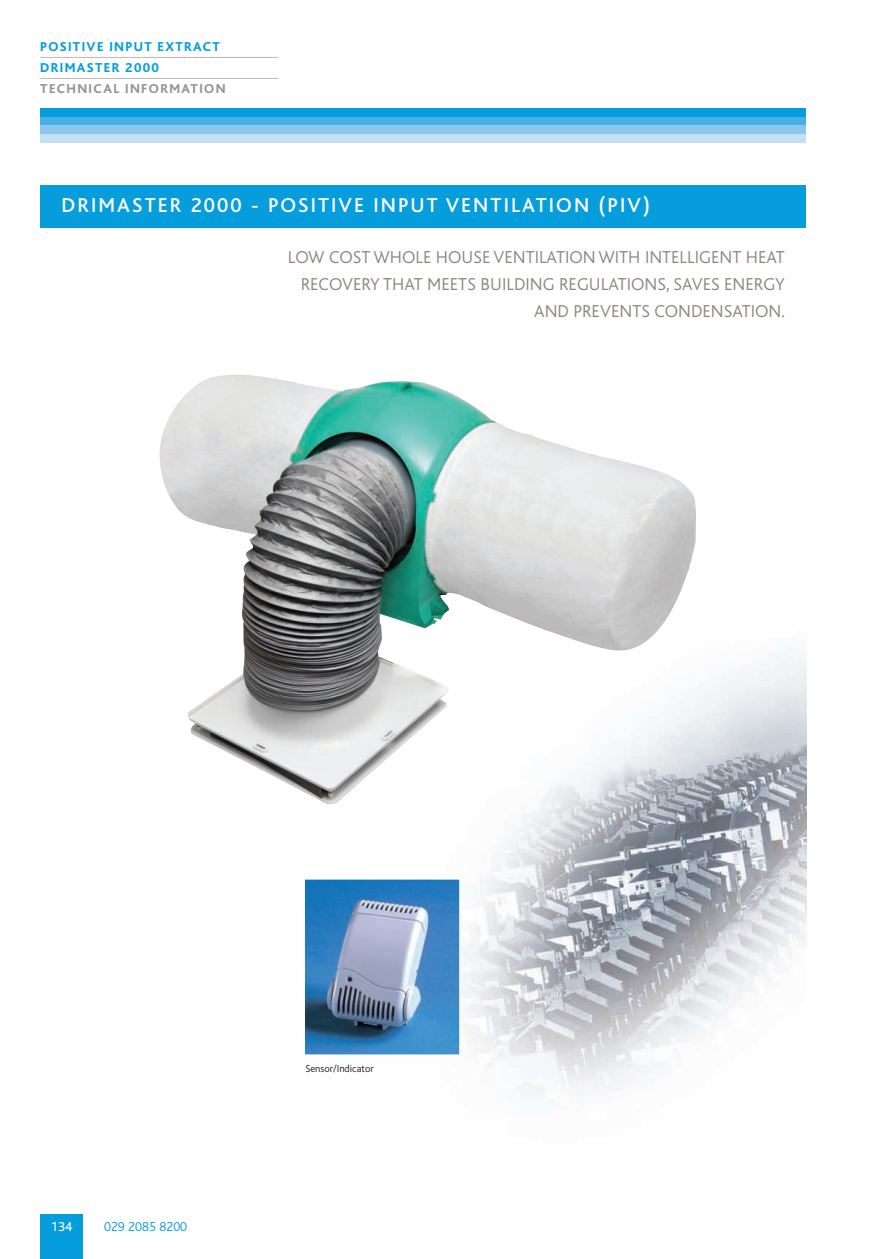
<style>
.page{position:relative;width:889px;height:1259px;background:#fff}
.page>*{position:absolute;margin:0;border:0;box-sizing:border-box;transform-origin:0 0}
.t1{font:500 21px "Bliss";letter-spacing:.1em;color:#fff}
.t2{font:300 18px/27px "Bliss";color:#8d8380;text-align:right}
.t3{font:800 13.5px/21px "Bliss";letter-spacing:.1em;color:#069ddc}
.t4{font:800 13.5px "Bliss";letter-spacing:.1em;color:#939598}
.t5{font:300 13.5px "Bliss";color:#069ddc}
.t6{font:13.5px "Bliss";color:#fff}
.t7{font:300 10.5px "Bliss";color:#231f20}
</style>
<div class="page">
<div style="left:40px;top:1214px;width:43px;height:44px;background:#069ddc"></div>
<div style="left:40px;top:108px;width:766px;height:9px;background:#069ddc"></div>
<div style="left:40px;top:117px;width:766px;height:8px;background:#46afe3"></div>
<div style="left:40px;top:125px;width:766px;height:9px;background:#8bc5eb"></div>
<div style="left:40px;top:134px;width:766px;height:8px;background:#c4e0f4"></div>
<hr style="left:40px;top:57px;width:238px;height:1px;background:#bfb7b5">
<hr style="left:40px;top:78px;width:238px;height:1px;background:#bfb7b5">
<img style="left:461px;top:652px;width:345px;height:445px">
<div style="left:40px;top:185px;width:766px;height:42px;background:#069ddc"></div>
<img style="left:159px;top:374px;width:537px;height:430px">
<img style="left:306px;top:880px;width:152px;height:173px">
<div style="left:304px;top:878px;width:156px;height:177px;border:1px solid #fff"></div>
<p class="t3" style="left:40px;top:38px;width:181px">POSITIVE INPUT EXTRACT<br>DRIMASTER 2000</p>
<p class="t4" style="left:40px;top:84px;width:187px">TECHNICAL INFORMATION</p>
<p class="t1" style="left:62px;top:199px;width:590px">DRIMASTER 2000 - POSITIVE INPUT VENTILATION (PIV)</p>
<p class="t2" style="left:288px;top:245px;width:498px">LOW COST WHOLE HOUSE VENTILATION WITH INTELLIGENT HEAT<br>RECOVERY THAT MEETS BUILDING REGULATIONS, SAVES ENERGY<br>AND PREVENTS CONDENSATION.</p>
<p class="t6" style="left:51px;top:1222px;width:23px">134</p>
<p class="t5" style="left:104px;top:1221px;width:85px">029 2085 8200</p>
<p class="t7" style="left:305px;top:1064px;width:70px">Sensor/Indicator</p>
</div>
